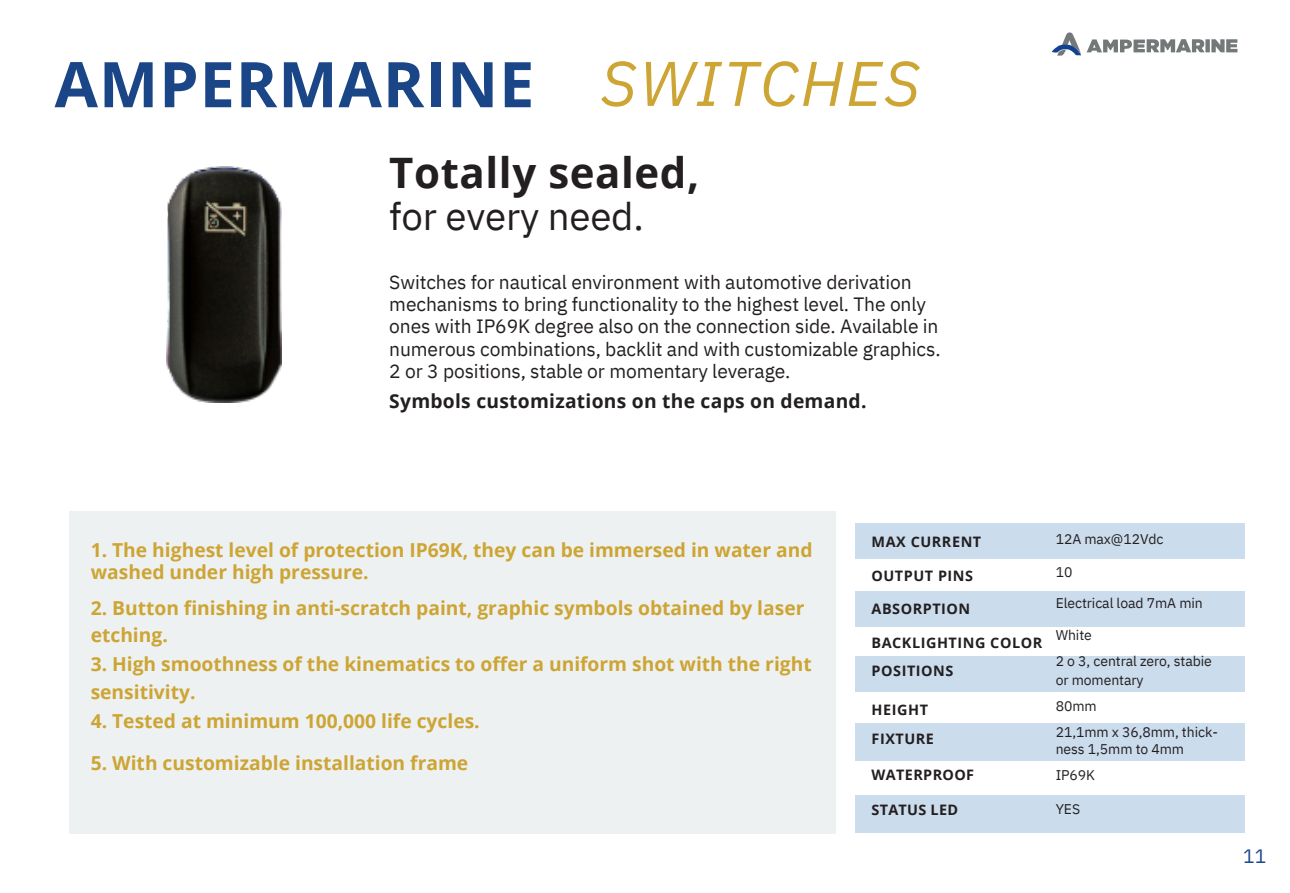
<style>
.page{position:relative;width:1290px;height:893px;background:#fff}
.page>*{position:absolute;margin:0;border:0;box-sizing:border-box;transform-origin:0 0}
.t1{font:700 63px "Open Sans";letter-spacing:.015em;color:#1a4687}
.t2{font:italic 63px "IBM Plex Sans";letter-spacing:.04em;color:#cda534}
.t3{font:700 42px "Open Sans";letter-spacing:.015em;color:#231f20}
.t4{font:38.5px "IBM Plex Sans";letter-spacing:-.005em;color:#231f20}
.t5{font:700 19.25px "Open Sans";color:#cda534}
.t6{font:19.25px/22.2px "IBM Plex Sans";letter-spacing:-.005em;color:#231f20}
.t7{font:700 19.25px "Open Sans";letter-spacing:.015em;color:#231f20}
.t8{font:19.25px "IBM Plex Sans";color:#1f478c}
.t9{font:700 14.35px "Open Sans";letter-spacing:.04em;color:#231f20}
.t10{font:700 14.35px "Open Sans";letter-spacing:.02em;color:#231f20}
.t11{font:14px/17.5px "IBM Plex Sans";letter-spacing:-.005em;color:#231f20}
</style>
<div class="page">
<div style="left:69px;top:511px;width:767px;height:322px;background:#eef1f1"></div>
<div style="left:855px;top:523px;width:390px;height:36px;background:#cbdced"></div>
<div style="left:855px;top:591px;width:390px;height:36px;background:#cbdced"></div>
<div style="left:855px;top:656px;width:390px;height:35px;background:#cbdced"></div>
<div style="left:855px;top:723px;width:390px;height:38px;background:#cbdced"></div>
<div style="left:855px;top:795px;width:390px;height:38px;background:#cbdced"></div>
<svg style="left:1052px;top:32px;width:185px;height:24px"></svg>
<img style="left:166px;top:166px;width:116px;height:236px">
<p class="t1" style="left:55px;top:40px;width:481px">AMPERMARINE</p>
<p class="t2" style="left:601px;top:41px;width:321px">SWITCHES</p>
<p class="t3" style="left:389px;top:143px;width:311px">Totally sealed,</p>
<p class="t4" style="left:389px;top:190px;width:256px">for every need.</p>
<p class="t6" style="left:389px;top:270px;width:553px">Switches for nautical environment with automotive derivation mechanisms to bring functionality to the highest level. The only ones with IP69K degree also on the connection side. Available in numerous combinations, backlit and with customizable graphics.<br>2 or 3 positions, stable or momentary leverage.</p>
<p class="t7" style="left:389px;top:388px;width:479px">Symbols customizations on the caps on demand.</p>
<p class="t5" style="left:91px;top:536px;width:723px">1. The highest level of protection IP69K, they can be immersed in water and</p>
<p class="t5" style="left:91px;top:558px;width:279px">washed under high pressure.</p>
<p class="t5" style="left:91px;top:594px;width:715px">2. Button finishing in anti-scratch paint, graphic symbols obtained by laser</p>
<p class="t5" style="left:91px;top:621px;width:79px">etching.</p>
<p class="t5" style="left:91px;top:650px;width:722px">3. High smoothness of the kinematics to offer a uniform shot with the right</p>
<p class="t5" style="left:91px;top:678px;width:106px">sensitivity.</p>
<p class="t5" style="left:91px;top:707px;width:390px">4. Tested at minimum 100,000 life cycles.</p>
<p class="t5" style="left:91px;top:749px;width:379px">5. With customizable installation frame</p>
<p class="t9" style="left:871px;top:531px;width:111px">MAX CURRENT</p>
<p class="t9" style="left:871px;top:565px;width:103px">OUTPUT PINS</p>
<p class="t9" style="left:871px;top:599px;width:100px">ABSORPTION</p>
<p class="t9" style="left:871px;top:632px;width:172px">BACKLIGHTING COLOR</p>
<p class="t9" style="left:871px;top:660px;width:83px">POSITIONS</p>
<p class="t9" style="left:871px;top:699px;width:58px">HEIGHT</p>
<p class="t9" style="left:871px;top:728px;width:64px">FIXTURE</p>
<p class="t9" style="left:871px;top:764px;width:104px">WATERPROOF</p>
<p class="t10" style="left:871px;top:799px;width:88px">STATUS LED</p>
<p class="t11" style="left:1056px;top:530px;width:109px">12A max@12Vdc</p>
<p class="t11" style="left:1056px;top:562px;width:18px">10</p>
<p class="t11" style="left:1056px;top:594px;width:149px">Electrical load 7mA min</p>
<p class="t11" style="left:1056px;top:625px;width:38px">White</p>
<p class="t11" style="left:1056px;top:652px;width:158px">2 o 3, central zero, stabie</p>
<p class="t11" style="left:1056px;top:671px;width:89px">or momentary</p>
<p class="t11" style="left:1056px;top:696px;width:42px">80mm</p>
<p class="t11" style="left:1056px;top:722px;width:164px">21,1mm x 36,8mm, thick&shy;ness 1,5mm to 4mm</p>
<p class="t11" style="left:1056px;top:765px;width:41px">IP69K</p>
<p class="t11" style="left:1056px;top:799px;width:26px">YES</p>
<p class="t8" style="left:1243px;top:843px;width:24px">11</p>
</div>
